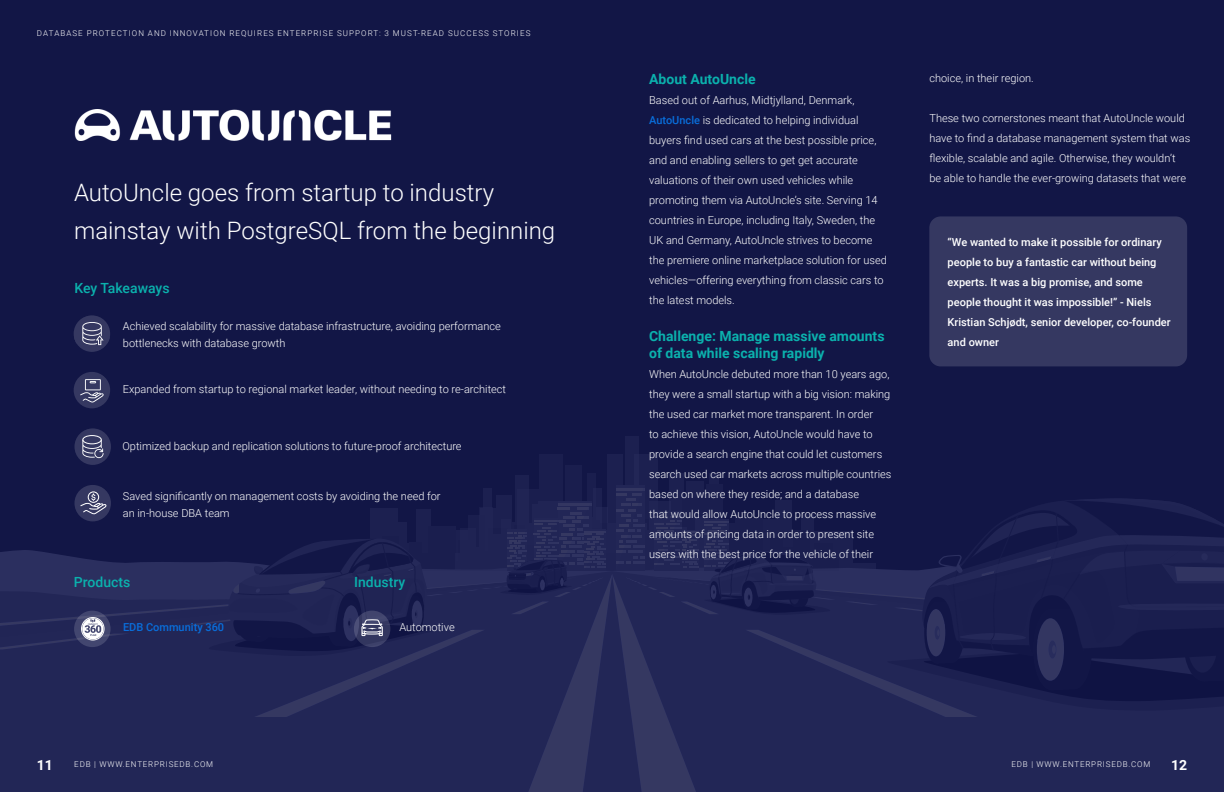
<style>
.page{position:relative;width:1224px;height:792px;background:#121646}
.page>*{position:absolute;margin:0;border:0;box-sizing:border-box;transform-origin:0 0}
.t1{font:300 24px/38px "Roboto";color:#fff}
.t2{font:700 14px/17px "Roboto";color:#0bb1ad}
.t3{font:500 14px "Roboto";color:#0bb1ad}
.t4{font:700 14px "Roboto";color:#fff}
.t5{font:300 11px/20px "Roboto";color:#fff}
.t6{font:500 11px/20px "Roboto";color:#fff}
.t7{font:500 11px "Roboto";color:#096edb}
.t8{font:300 8px "Roboto";letter-spacing:.135em;color:#fff}
.t9{font:300 8px "Roboto";letter-spacing:.1em;color:#fff}
.s1{font-weight:500;color:#096edb}
</style>
<div class="page">
<svg style="left:0;top:550px;width:184px;height:21px;fill:#2b2f5f"></svg>
<div style="left:515px;top:475px;width:13px;height:96px;background:#1c2050"></div>
<div style="left:626px;top:436px;width:13px;height:135px;background:#1c2050"></div>
<div style="left:607px;top:454px;width:16px;height:117px;background:#1c2050"></div>
<div style="left:634px;top:454px;width:24px;height:117px;background:#1c2050"></div>
<div style="left:669px;top:474px;width:14px;height:97px;background:#1c2050"></div>
<div style="left:686px;top:482px;width:18px;height:89px;background:#1c2050"></div>
<div style="left:709px;top:474px;width:10px;height:97px;background:#1c2050"></div>
<div style="left:539px;top:454px;width:24px;height:117px;background:#1a1e4e"></div>
<div style="left:566px;top:465px;width:16px;height:106px;background:#1a1e4e"></div>
<div style="left:587px;top:474px;width:9px;height:97px;background:#1a1e4e"></div>
<div style="left:706px;top:484px;width:17px;height:87px;background:#1a1e4e"></div>
<svg style="left:0;top:577px;width:184px;height:140px;fill:#222656"></svg>
<div style="left:0;top:717px;width:1224px;height:75px;background:#222656"></div>
<svg style="left:74px;top:611px;width:37px;height:36px"></svg>
<div style="left:81px;top:617px;width:23px;height:23px;border:1px solid #fff;border-radius:50%"></div>
<svg style="left:0;top:618px;width:129px;height:31px"></svg>
<div style="left:74px;top:372px;width:36px;height:36px;background:#353861;border-radius:50%"></div>
<svg style="left:74px;top:428px;width:37px;height:37px"></svg>
<svg style="left:80px;top:379px;width:24px;height:24px"></svg>
<div style="left:74px;top:485px;width:37px;height:36px;background:#353861;border-radius:50%"></div>
<svg style="left:80px;top:491px;width:27px;height:23px"></svg>
<div style="left:82px;top:435px;width:20px;height:9px;border:1px solid #fff;border-radius:50%"></div>
<svg style="left:82px;top:440px;width:22px;height:18px"></svg>
<svg style="left:74px;top:315px;width:36px;height:37px"></svg>
<svg style="left:184px;top:485px;width:1040px;height:307px"></svg>
<img style="left:75px;top:110px;width:316px;height:31px">
<div style="left:929px;top:216px;width:258px;height:150px;background:#353861;border-radius:11px"></div>
<p class="t8" style="left:37px;top:28px;width:495px">DATABASE PROTECTION AND INNOVATION REQUIRES ENTERPRISE SUPPORT: 3 MUST-READ SUCCESS STORIES</p>
<h1 class="t1" style="left:74px;top:172px;width:483px">AutoUncle goes from startup to industry mainstay with PostgreSQL from the beginning</h1>
<p class="t3" style="left:75px;top:278px;width:97px">Key Takeaways</p>
<p class="t5" style="left:123px;top:317px;width:379px;line-height:17px">Achieved scalability for massive database infrastructure, avoiding performance bottlenecks with database growth</p>
<p class="t5" style="left:123px;top:378px;width:385px">Expanded from startup to regional market leader, without needing to re-architect</p>
<p class="t5" style="left:122px;top:435px;width:341px">Optimized backup and replication solutions to future-proof architecture</p>
<p class="t5" style="left:123px;top:487px;width:319px;line-height:17px">Saved significantly on management costs by avoiding the need for an in-house DBA team</p>
<p class="t3" style="left:74px;top:572px;width:58px">Products</p>
<p class="t3" style="left:354px;top:572px;width:53px">Industry</p>
<p class="t5" style="left:399px;top:617px;width:57px">Automotive</p>
<p class="t7" style="left:123px;top:619px;width:103px">EDB Community 360</p>
<p class="t2" style="left:649px;top:70px;width:108px">About AutoUncle</p>
<p class="t5" style="left:649px;top:89px;width:239px">Based out of Aarhus, Midtjylland, Denmark, <span class="s1">AutoUncle</span> is dedicated to helping individual buyers find used cars at the best possible price, and and enabling sellers to get get accurate valuations of their own used vehicles while promoting them via AutoUncle’s site. Serving 14 countries in Europe, including Italy, Sweden, the UK and Germany, AutoUncle strives to become the premiere online marketplace solution for used vehicles—offering everything from classic cars to the latest models.</p>
<p class="t2" style="left:649px;top:327px;width:237px">Challenge: Manage massive amounts of data while scaling rapidly</p>
<p class="t5" style="left:649px;top:363px;width:244px">When AutoUncle debuted more than 10 years ago, they were a small startup with a big vision: making the used car market more transparent. In order<br>to achieve this vision, AutoUncle would have to provide a search engine that could let customers search used car markets across multiple countries based on where they reside; and a database<br>that would allow AutoUncle to process massive amounts of pricing data in order to present site users with the best price for the vehicle of their</p>
<p class="t5" style="left:929px;top:67px;width:106px">choice, in their region.</p>
<p class="t5" style="left:929px;top:107px;width:262px">These two cornerstones meant that AutoUncle would have to find a database management system that was flexible, scalable and agile. Otherwise, they wouldn’t<br>be able to handle the ever-growing datasets that were</p>
<p class="t6" style="left:948px;top:231px;width:225px">“We wanted to make it possible for ordinary people to buy a fantastic car without being experts. It was a big promise, and some people thought it was impossible!” - Niels Kristian Schjødt, senior developer, co-founder and owner</p>
<p class="t4" style="left:37px;top:755px;width:18px">11</p>
<p class="t9" style="left:74px;top:759px;width:140px">EDB | WWW.ENTERPRISEDB.COM</p>
<p class="t9" style="left:1012px;top:759px;width:140px">EDB | WWW.ENTERPRISEDB.COM</p>
<p class="t4" style="left:1171px;top:755px;width:18px">12</p>
</div>
